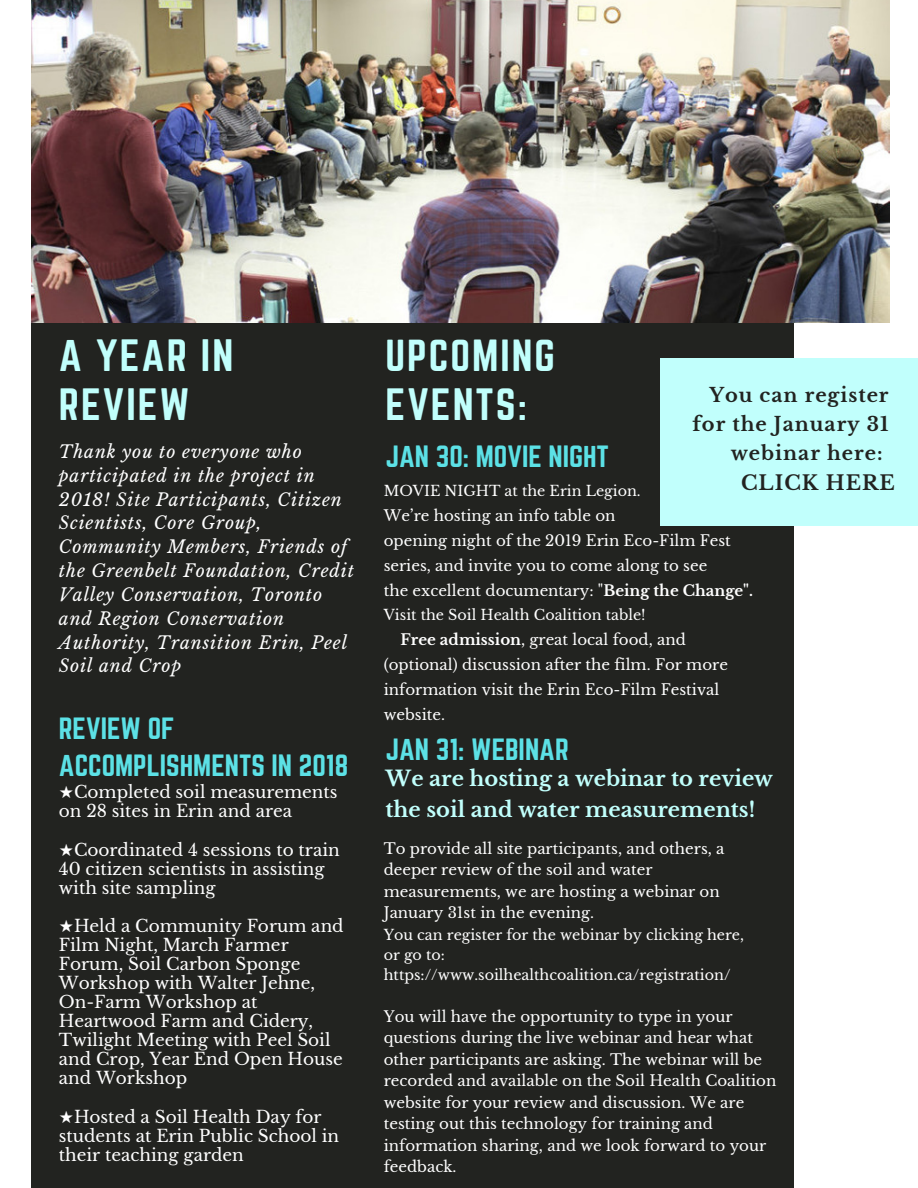
<style>
.page{position:relative;width:918px;height:1188px;background:#fff}
.page>*{position:absolute;margin:0;border:0;box-sizing:border-box;transform-origin:0 0}
.t1{font:39.75px/48.9px "Norwester";letter-spacing:.05em;color:#c1fffc}
.t2{font:39.3px "Norwester";letter-spacing:.05em;color:#c1fffc}
.t3{font:27px/36.9px "Norwester";color:#5ce1e6}
.t4{font:700 21px/31px "Libre Baskerville";color:#c1fffc}
.t5{font:700 20.1px "Libre Baskerville";letter-spacing:.05em;color:#222320}
.t6{font:700 19.35px "Libre Baskerville";letter-spacing:.05em;color:#222320}
.t7{font:italic 17.55px/23.9px "Libre Baskerville";letter-spacing:.05em;color:#fff}
.t8{font:16.95px/19px "Libre Baskerville";color:#fff}
.t9{font:15px/21.5px "Libre Baskerville";color:#fff}
.t10{font:14.25px/20.2px "Libre Baskerville";color:#fff}
.s1{font-family:"DejaVu Sans"}
.s2{font-weight:700}
</style>
<div class="page">
<div style="left:31px;top:322px;width:763px;height:866px;background:#222320"></div>
<img style="left:31px;top:0;width:859px;height:323px">
<div style="left:660px;top:358px;width:258px;height:168px;background:#c1fffc"></div>
<h1 class="t1" style="left:59px;top:333px;width:176px">A YEAR IN<br>REVIEW</h1>
<p class="t7" style="left:59px;top:440px;width:297px">Thank you to everyone who participated in the project in<br>2018! Site Participants, Citizen<br>Scientists, Core Group,<br>Community Members, Friends of the Greenbelt Foundation, Credit<br>Valley Conservation, Toronto and Region Conservation<br>Authority, Transition Erin, Peel<br>Soil and Crop</p>
<h3 class="t3" style="left:59px;top:711px;width:291px">REVIEW OF<br>ACCOMPLISHMENTS IN 2018</h3>
<p class="t8" style="left:59px;top:783px;width:280px"><span class="s1">★</span>Completed soil measurements on 28 sites in Erin and area</p>
<p class="t8" style="left:59px;top:840px;width:282px"><span class="s1">★</span>Coordinated 4 sessions to train<br>40 citizen scientists in assisting with site sampling</p>
<p class="t8" style="left:59px;top:916px;width:286px"><span class="s1">★</span>Held a Community Forum and<br>Film Night, March Farmer<br>Forum, Soil Carbon Sponge<br>Workshop with Walter Jehne,<br>On-Farm Workshop at<br>Heartwood Farm and Cidery,<br>Twilight Meeting with Peel Soil and Crop, Year End Open House and Workshop</p>
<p class="t8" style="left:59px;top:1107px;width:282px"><span class="s1">★</span>Hosted a Soil Health Day for students at Erin Public School in their teaching garden</p>
<h2 class="t2" style="left:386px;top:337px;width:171px">UPCOMING</h2>
<h1 class="t1" style="left:386px;top:381px;width:143px">EVENTS:</h1>
<p class="t6" style="left:709px;top:383px;width:181px">You can register</p>
<p class="t6" style="left:692px;top:412px;width:198px">for the January 31</p>
<p class="t6" style="left:731px;top:441px;width:153px">webinar here:</p>
<h3 class="t5" style="left:741px;top:470px;width:155px">CLICK HERE</h3>
<h3 class="t3" style="left:386px;top:439px;width:225px">JAN 30: MOVIE NIGHT</h3>
<p class="t10" style="left:384px;top:480px;width:258px">MOVIE NIGHT at the Erin Legion.</p>
<p class="t9" style="left:384px;top:503px;width:371px;line-height:25px">We’re hosting an info table on<br>opening night of the 2019 Erin Eco-Film Fest series, and invite you to come along to see<br>the excellent documentary: "<span class="s2">Being the Change".</span></p>
<p class="t10" style="left:384px;top:604px;width:263px">Visit the Soil Health Coalition table!</p>
<p class="t9" style="left:384px;top:627px;width:346px;line-height:25px;text-indent:17px"><span class="s2">Free admission</span>, great local food, and (optional) discussion after the film. For more information visit the Erin Eco-Film Festival website.</p>
<h3 class="t3" style="left:386px;top:732px;width:185px">JAN 31: WEBINAR</h3>
<h3 class="t4" style="left:386px;top:764px;width:389px">We are hosting a webinar to review the soil and water measurements!</h3>
<p class="t9" style="left:384px;top:838px;width:342px">To provide all site participants, and others, a deeper review of the soil and water measurements, we are hosting a webinar on January 31st in the evening.</p>
<p class="t10" style="left:384px;top:925px;width:362px">You can register for the webinar by clicking here, or go to: https://www.soilhealthcoalition.ca/registration/</p>
<p class="t9" style="left:384px;top:1006px;width:394px">You will have the opportunity to type in your questions during the live webinar and hear what other participants are asking. The webinar will be recorded and available on the Soil Health Coalition website for your review and discussion. We are testing out this technology for training and information sharing, and we look forward to your feedback.</p>
</div>
